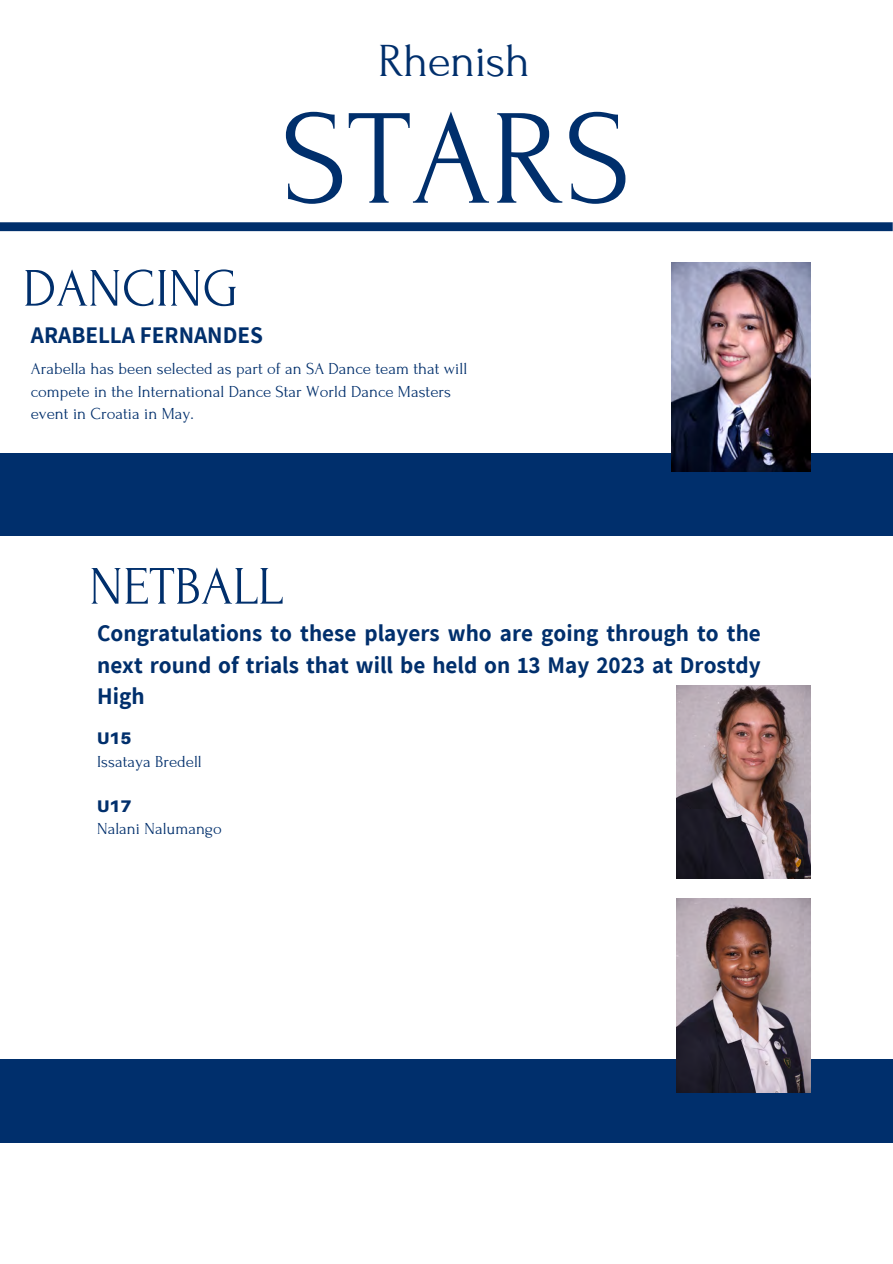
<style>
.page{position:relative;width:893px;height:1264px;background:#fff}
.page>*{position:absolute;margin:0;border:0;box-sizing:border-box;transform-origin:0 0}
.t1{font:135.6px "Forum";color:#002f6c}
.t2{font:54px "Forum";color:#002f6c}
.t3{font:47.4px "Forum";letter-spacing:-.015em;color:#002f6c}
.t4{font:700 23.25px/31.5px "Assistant";color:#002f6c;text-align:justify}
.t5{font:16.8px/22.5px "Forum";color:#002f6c}
.t6{font:900 16.8px "Aileron";color:#002f6c}
</style>
<div class="page">
<svg style="left:0;top:222px;width:892px;height:9px"></svg>
<div style="left:0;top:1059px;width:892px;height:83px;background:#002f6c"></div>
<div style="left:0;top:453px;width:892px;height:82px;background:#002f6c"></div>
<img style="left:671px;top:262px;width:139px;height:209px">
<img style="left:676px;top:685px;width:134px;height:193px">
<img style="left:676px;top:898px;width:134px;height:194px">
<p class="t3" style="left:378px;top:36px;width:153px">Rhenish</p>
<p class="t2" style="left:23px;top:259px;width:217px">DANCING</p>
<p class="t1" style="left:281px;top:87px;width:351px">STARS</p>
<p class="t4" style="left:31px;top:319px;width:234px">ARABELLA FERNANDES</p>
<p class="t5" style="left:31px;top:358px;width:438px">Arabella has been selected as part of an SA Dance team that will compete in the International Dance Star World Dance Masters event in Croatia in May.</p>
<p class="t2" style="left:89px;top:557px;width:195px">NETBALL</p>
<p class="t4" style="left:97px;top:617px;width:665px">Congratulations to these players who are going through to the next round of trials that will be held on 13 May 2023 at Drostdy High</p>
<p class="t6" style="left:97px;top:728px;width:36px">U15</p>
<p class="t5" style="left:97px;top:750px;width:106px">Issataya Bredell</p>
<p class="t6" style="left:97px;top:795px;width:36px">U17</p>
<p class="t5" style="left:97px;top:817px;width:126px">Nalani Nalumango</p>
</div>
